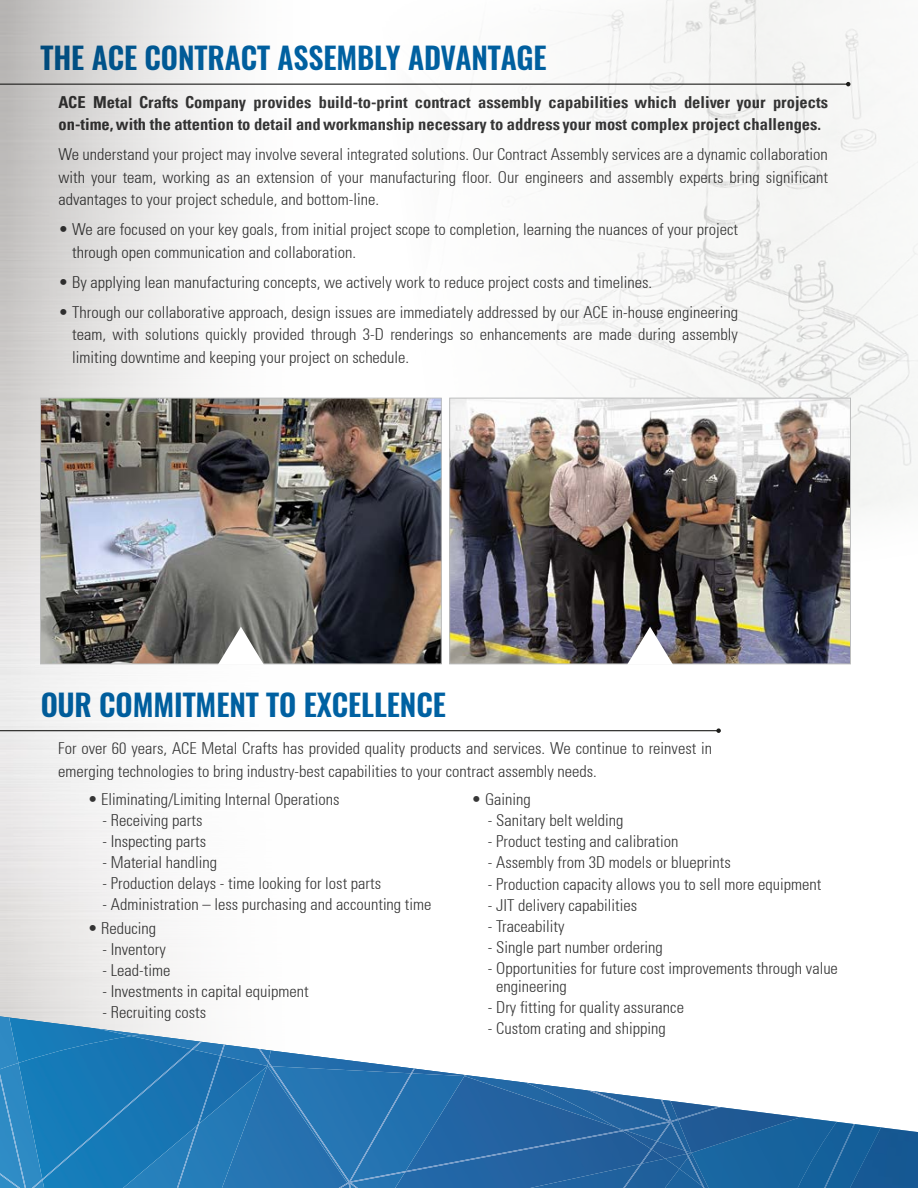
<style>
.page{position:relative;width:918px;height:1188px;background:#fff}
.page>*{position:absolute;margin:0;border:0;box-sizing:border-box;transform-origin:0 0}
.t1{font:600 30px "Oswald";letter-spacing:-.005em;color:#0061a2}
.t2{font:300 condensed 16.5px/22.5px "Univers 47";color:#373737}
.t3{font:700 condensed 16.5px/22.5px "Univers";color:#373737}
</style>
<div class="page">
<img style="left:400px;top:0;width:518px;height:513px">
<svg style="left:0;top:1016px;width:918px;height:172px"></svg>
<img style="left:0;top:1063px;width:56px;height:119px">
<img style="left:0;top:1070px;width:50px;height:112px">
<img style="left:0;top:1182px;width:56px;height:6px">
<hr style="left:0;top:84px;width:848px;height:1px;background:#1c1c1a">
<svg style="left:846px;top:82px;width:4px;height:4px"></svg>
<img style="left:42px;top:400px;width:398px;height:262px">
<div style="left:40px;top:398px;width:402px;height:266px;border:1px solid #bcbdbd"></div>
<img style="left:451px;top:400px;width:398px;height:262px">
<div style="left:449px;top:398px;width:402px;height:266px;border:1px solid #bcbdbd"></div>
<svg style="left:218px;top:627px;width:46px;height:38px"></svg>
<svg style="left:627px;top:627px;width:46px;height:38px"></svg>
<hr style="left:0;top:730px;width:719px;height:1px;background:#1c1c1a">
<svg style="left:716px;top:728px;width:5px;height:5px"></svg>
<h1 class="t1" style="left:40px;top:37px;width:508px">THE ACE CONTRACT ASSEMBLY ADVANTAGE</h1>
<p class="t3" style="left:58px;top:90px;width:771px">ACE Metal Crafts Company provides build-to-print contract assembly capabilities which deliver your projects on-time, with the attention to detail and workmanship necessary to address your most complex project challenges.</p>
<p class="t2" style="left:58px;top:143px;width:771px;text-align:justify">We understand your project may involve several integrated solutions. Our Contract Assembly services are a dynamic collaboration with your team, working as an extension of your manufacturing floor. Our engineers and assembly experts bring significant advantages to your project schedule, and bottom-line.</p>
<p class="t2" style="left:72px;top:218px;width:667px;text-indent:-14px">• We are focused on your key goals, from initial project scope to completion, learning the nuances of your project through open communication and collaboration.</p>
<p class="t2" style="left:58px;top:271px;width:595px">• By applying lean manufacturing concepts, we actively work to reduce project costs and timelines.</p>
<p class="t2" style="left:72px;top:301px;width:667px;text-align:justify;text-indent:-14px">• Through our collaborative approach, design issues are immediately addressed by our ACE in-house engineering team, with solutions quickly provided through 3-D renderings so enhancements are made during assembly limiting downtime and keeping your project on schedule.</p>
<h1 class="t1" style="left:40px;top:684px;width:407px">OUR COMMITMENT TO EXCELLENCE</h1>
<p class="t2" style="left:58px;top:737px;width:655px">For over 60 years, ACE Metal Crafts has provided quality products and services. We continue to reinvest in emerging technologies to bring industry-best capabilities to your contract assembly needs.</p>
<p class="t2" style="left:88px;top:788px;width:253px">• Eliminating/Limiting Internal Operations</p>
<p class="t2" style="left:103px;top:809px;width:101px">- Receiving parts</p>
<p class="t2" style="left:103px;top:830px;width:105px">- Inspecting parts</p>
<p class="t2" style="left:103px;top:851px;width:116px">- Material handling</p>
<p class="t2" style="left:103px;top:872px;width:280px">- Production delays - time looking for lost parts</p>
<p class="t2" style="left:103px;top:893px;width:330px">- Administration – less purchasing and accounting time</p>
<p class="t2" style="left:88px;top:917px;width:70px">• Reducing</p>
<p class="t2" style="left:103px;top:938px;width:65px">- Inventory</p>
<p class="t2" style="left:103px;top:959px;width:69px">- Lead-time</p>
<p class="t2" style="left:103px;top:980px;width:208px">- Investments in capital equipment</p>
<p class="t2" style="left:103px;top:1001px;width:105px">- Recruiting costs</p>
<p class="t2" style="left:471px;top:788px;width:61px">• Gaining</p>
<p class="t2" style="left:488px;top:809px;width:137px">- Sanitary belt welding</p>
<p class="t2" style="left:488px;top:830px;width:192px">- Product testing and calibration</p>
<p class="t2" style="left:488px;top:851px;width:244px">- Assembly from 3D models or blueprints</p>
<p class="t2" style="left:488px;top:872px;width:335px">- Production capacity allows you to sell more equipment</p>
<p class="t2" style="left:488px;top:893px;width:151px">- JIT delivery capabilities</p>
<p class="t2" style="left:488px;top:914px;width:78px">- Traceability</p>
<p class="t2" style="left:488px;top:935px;width:176px">- Single part number ordering</p>
<p class="t2" style="left:496px;top:959px;width:343px;line-height:18px;text-indent:-8px">- Opportunities for future cost improvements through value engineering</p>
<p class="t2" style="left:488px;top:995px;width:198px">- Dry fitting for quality assurance</p>
<p class="t2" style="left:488px;top:1016px;width:179px">- Custom crating and shipping</p>
</div>
